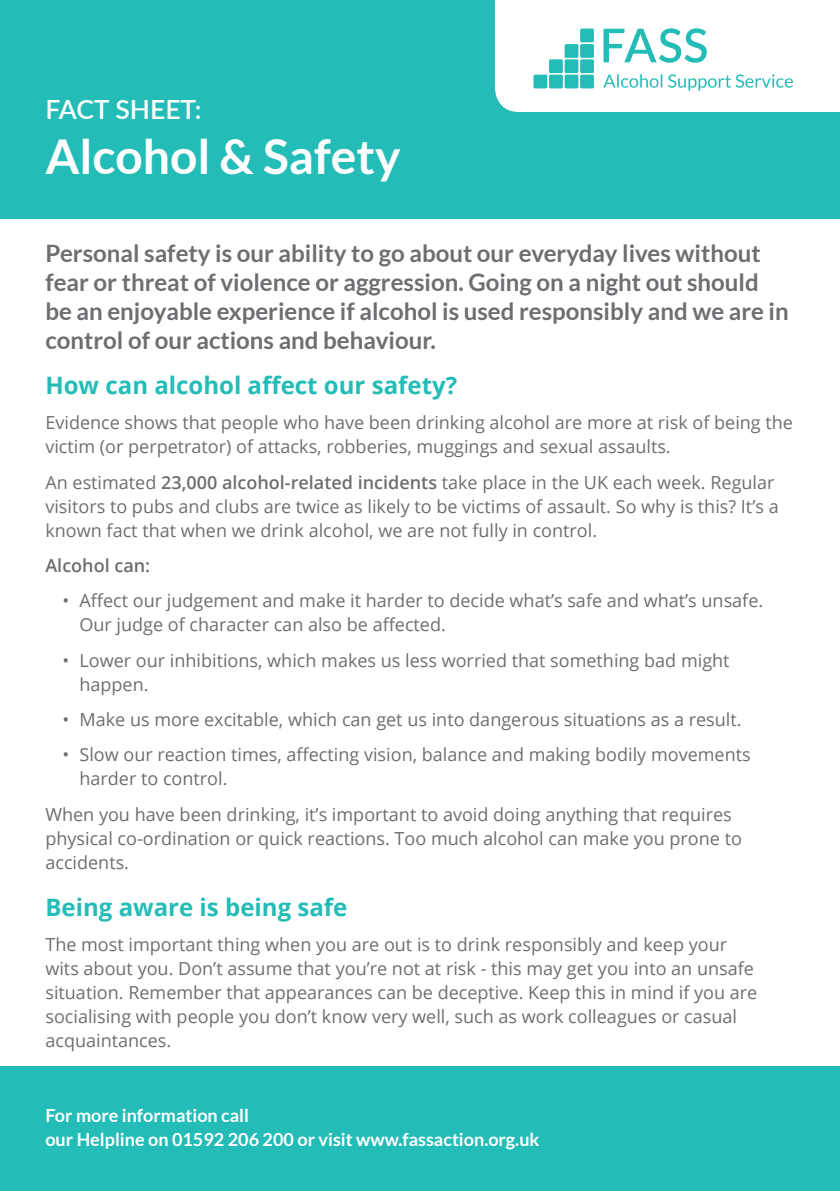
<style>
.page{position:relative;width:840px;height:1191px;background:#fff}
.page>*{position:absolute;margin:0;border:0;box-sizing:border-box;transform-origin:0 0}
.t1{font:700 48px "Lato";color:#fff}
.t2{font:600 26.4px "Lato";color:#fff}
.t3{font:700 24px/28.8px "Lato";color:#6d6e71}
.t4{font:700 24px "Open Sans";color:#24bcb7}
.t5{font:18px/24px "Open Sans";color:#6d6e71}
.t6{font:700 18px/24px "Lato";color:#fff}
.t7{font:600 18px "Open Sans";color:#6d6e71}
.s1{font-weight:600}
</style>
<div class="page">
<div style="left:0;top:1066px;width:839px;height:125px;background:#24bcb7"></div>
<div style="left:0;top:0;width:839px;height:218px;background:#24bcb7"></div>
<svg style="left:494px;top:0;width:345px;height:112px"></svg>
<h2 class="t2" style="left:45px;top:90px;width:158px">FACT SHEET:</h2>
<h1 class="t1" style="left:45px;top:129px;width:357px">Alcohol &amp; Safety</h1>
<p class="t3" style="left:45px;top:239px;width:744px">Personal safety is our ability to go about our everyday lives without fear or threat of violence or aggression. Going on a night out should be an enjoyable experience if alcohol is used responsibly and we are in control of our actions and behaviour.</p>
<h3 class="t4" style="left:45px;top:368px;width:413px">How can alcohol affect our safety?</h3>
<p class="t5" style="left:45px;top:410px;width:748px">Evidence shows that people who have been drinking alcohol are more at risk of being the victim (or perpetrator) of attacks, robberies, muggings and sexual assaults.</p>
<p class="t5" style="left:45px;top:469px;width:734px">An estimated <span class="s1">23,000 alcohol-related incidents</span> take place in the UK each week. Regular visitors to pubs and clubs are twice as likely to be victims of assault. So why is this? It’s a known fact that when we drink alcohol, we are not fully in control.</p>
<p class="t7" style="left:45px;top:553px;width:106px">Alcohol can:</p>
<p class="t5" style="left:79px;top:588px;width:685px;text-indent:-17px">• Affect our judgement and make it harder to decide what’s safe and what’s unsafe.<br>Our judge of character can also be affected.</p>
<p class="t5" style="left:79px;top:647px;width:651px;text-indent:-17px">• Lower our inhibitions, which makes us less worried that something bad might happen.</p>
<p class="t5" style="left:62px;top:707px;width:680px">• Make us more excitable, which can get us into dangerous situations as a result.</p>
<p class="t5" style="left:79px;top:742px;width:672px;text-indent:-17px">• Slow our reaction times, affecting vision, balance and making bodily movements harder to control.</p>
<p class="t5" style="left:45px;top:801px;width:697px">When you have been drinking, it’s important to avoid doing anything that requires physical co-ordination or quick reactions. Too much alcohol can make you prone to accidents.</p>
<h3 class="t4" style="left:45px;top:890px;width:303px">Being aware is being safe</h3>
<p class="t5" style="left:45px;top:932px;width:713px">The most important thing when you are out is to drink responsibly and keep your wits about you. Don’t assume that you’re not at risk - this may get you into an unsafe situation. Remember that appearances can be deceptive. Keep this in mind if you are socialising with people you don’t know very well, such as work colleagues or casual acquaintances.</p>
<p class="t6" style="left:45px;top:1102px;width:495px">For more information call<br>our Helpline on 01592 206 200 or visit www.fassaction.org.uk</p>
</div>
